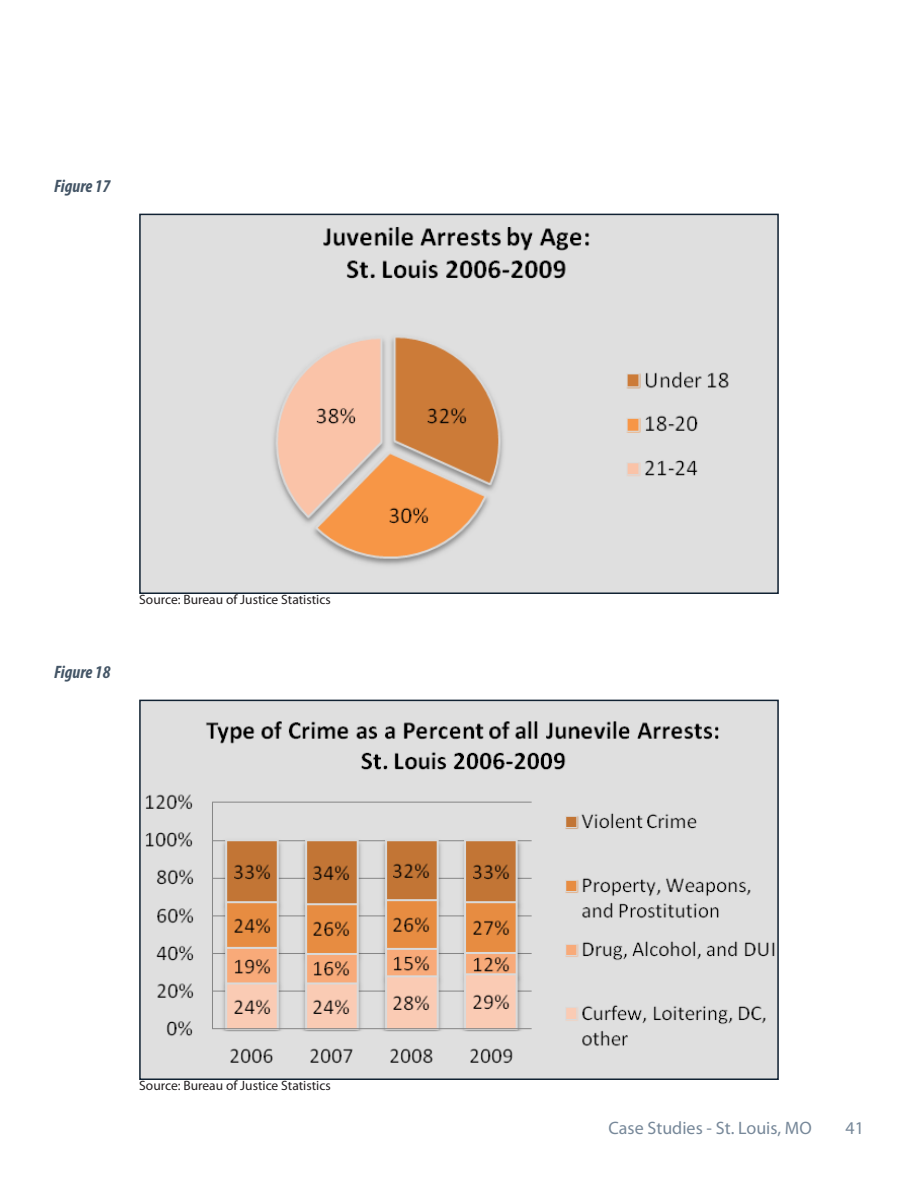
<style>
.page{position:relative;width:918px;height:1188px;background:#fff}
.page>*{position:absolute;margin:0;border:0;box-sizing:border-box;transform-origin:0 0}
.t1{font:18px "Myriad Pro";color:#789}
.t2{font:italic 700 condensed 18px "Myriad Pro";color:#456}
.t3{font:13.5px "Myriad Pro";color:#231f20}
</style>
<div class="page">
<img style="left:142px;top:703px;width:634px;height:374px">
<div style="left:139px;top:700px;width:640px;height:380px;border:2px solid #123"></div>
<img style="left:142px;top:217px;width:634px;height:374px">
<div style="left:139px;top:214px;width:640px;height:380px;border:2px solid #123"></div>
<p class="t2" style="left:54px;top:175px;width:58px">Figure 17</p>
<p class="t2" style="left:54px;top:661px;width:58px">Figure 18</p>
<p class="t3" style="left:139px;top:591px;width:193px">Source: Bureau of Justice Statistics</p>
<p class="t3" style="left:139px;top:1077px;width:193px">Source: Bureau of Justice Statistics</p>
<p class="t1" style="left:609px;top:1117px;width:205px">Case Studies - St. Louis, MO</p>
<h1 class="t1" style="left:846px;top:1117px;width:20px">41</h1>
</div>
